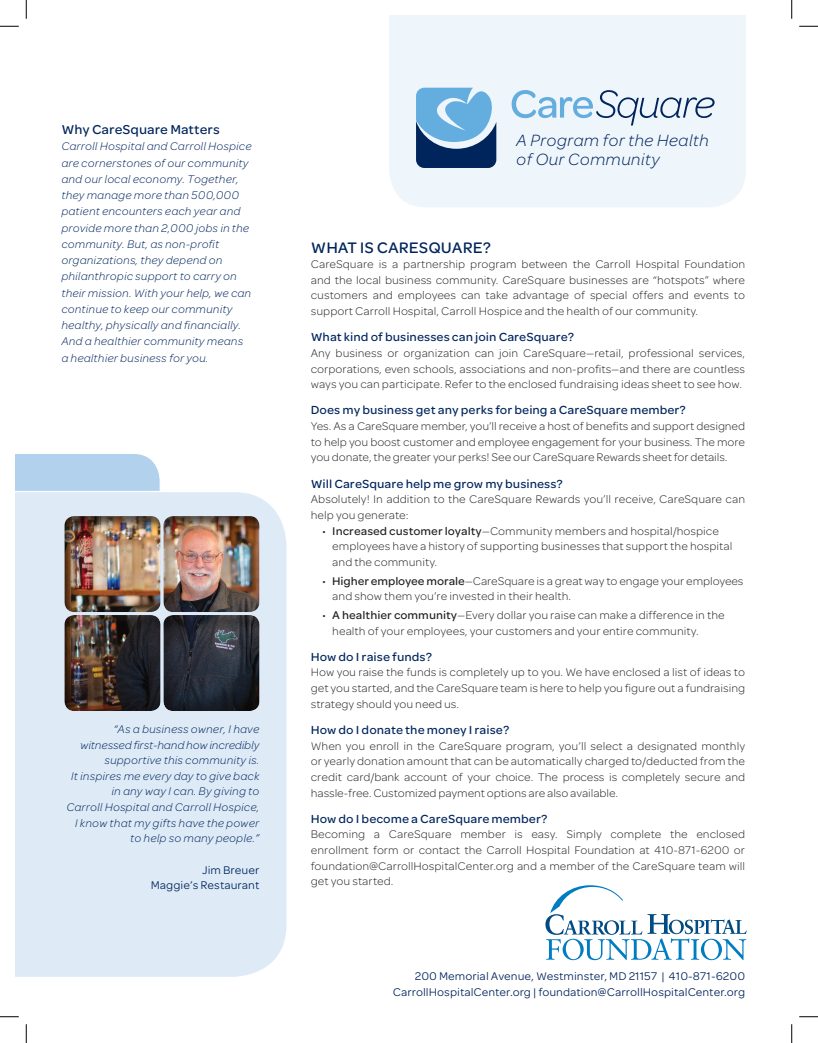
<style>
.page{position:relative;width:818px;height:1043px;background:#fff}
.page>*{position:absolute;margin:0;border:0;box-sizing:border-box;transform-origin:0 0}
.t1{font:italic 300 17.38px/18.9px "Omnes ATT";color:#00255d}
.t2{font:500 16.25px "Omnes ATT";color:#00255d}
.t3{font:500 13.75px "Omnes ATT";color:#00255d}
.t4{font:500 12.5px "Omnes ATT";color:#00255d}
.t5{font:300 11.88px/15.6px "Omnes ATT";color:#231f20;text-align:justify}
.t6{font:italic 300 11.88px/16.2px "Omnes ATT";color:#00255d;text-align:right}
.t7{font:11.88px/15.6px "Omnes ATT";color:#00255d;text-align:right}
.s1{font-weight:500}
</style>
<div class="page">
<div style="left:389px;top:15px;width:357px;height:192px;background:#eef5fb"></div>
<div style="left:15px;top:454px;width:145px;height:37px;background:#b2d1ed"></div>
<div style="left:15px;top:492px;width:272px;height:485px;background:#deebf7"></div>
<div style="left:63px;top:515px;width:197px;height:197px;background:#231f20;opacity:.75"></div>
<svg style="left:416px;top:81px;width:80px;height:87px;background:#6795be"></svg>
<svg style="left:511px;top:90px;width:203px;height:35px;background:#c7d9e8"></svg>
<svg style="left:545px;top:885px;width:201px;height:75px"></svg>
<svg style="left:0;top:25px;width:19px;height:2px"></svg>
<svg style="left:799px;top:25px;width:19px;height:2px"></svg>
<svg style="left:0;top:1016px;width:19px;height:1px"></svg>
<svg style="left:799px;top:1016px;width:19px;height:1px"></svg>
<svg style="left:25px;top:0;width:2px;height:19px"></svg>
<svg style="left:25px;top:1024px;width:2px;height:18px"></svg>
<svg style="left:791px;top:0;width:1px;height:19px"></svg>
<svg style="left:791px;top:1024px;width:1px;height:18px"></svg>
<p class="t3" style="left:61px;top:120px;width:160px">Why CareSquare Matters</p>
<p class="t6" style="left:61px;top:138px;width:192px;text-align:left">Carroll Hospital and Carroll Hospice are cornerstones of our community and our local economy. Together, they manage more than 500,000 patient encounters each year and provide more than 2,000 jobs in the community. But, as non-profit organizations, they depend on philanthropic support to carry on their mission. With your help, we can continue to keep our community healthy, physically and financially.<br>And a healthier community means a healthier business for you.</p>
<h1 class="t1" style="left:516px;top:130px;width:194px">A Program for the Health of Our Community</h1>
<h2 class="t2" style="left:311px;top:236px;width:182px">WHAT IS CARESQUARE?</h2>
<p class="t5" style="left:311px;top:256px;width:436px">CareSquare is a partnership program between the Carroll Hospital Foundation and the local business community. CareSquare businesses are “hotspots” where customers and employees can take advantage of special offers and events to support Carroll Hospital, Carroll Hospice and the health of our community.</p>
<p class="t4" style="left:311px;top:328px;width:265px">What kind of businesses can join CareSquare?</p>
<p class="t5" style="left:311px;top:345px;width:436px">Any business or organization can join CareSquare—retail, professional services, corporations, even schools, associations and non-profits—and there are countless ways you can participate. Refer to the enclosed fundraising ideas sheet to see how.</p>
<p class="t4" style="left:311px;top:401px;width:376px">Does my business get any perks for being a CareSquare member?</p>
<p class="t5" style="left:311px;top:418px;width:436px">Yes. As a CareSquare member, you’ll receive a host of benefits and support designed to help you boost customer and employee engagement for your business. The more you donate, the greater your perks! See our CareSquare Rewards sheet for details.</p>
<p class="t4" style="left:311px;top:475px;width:254px">Will CareSquare help me grow my business?</p>
<p class="t5" style="left:311px;top:491px;width:436px">Absolutely! In addition to the CareSquare Rewards you’ll receive, CareSquare can help you generate:</p>
<p class="t5" style="left:332px;top:522px;width:401px;text-align:left;text-indent:-10px">• <span class="s1">Increased customer loyalty</span>—Community members and hospital/hospice employees have a history of supporting businesses that support the hospital and the community.</p>
<p class="t5" style="left:332px;top:572px;width:413px;text-indent:-10px">• <span class="s1">Higher employee morale</span>—CareSquare is a great way to engage your employees and show them you’re invested in their health.</p>
<p class="t5" style="left:332px;top:607px;width:394px;text-indent:-10px">• <span class="s1">A healthier community</span>—Every dollar you raise can make a difference in the health of your employees, your customers and your entire community.</p>
<p class="t4" style="left:311px;top:648px;width:123px">How do I raise funds?</p>
<p class="t5" style="left:311px;top:664px;width:436px">How you raise the funds is completely up to you. We have enclosed a list of ideas to get you started, and the CareSquare team is here to help you figure out a fundraising strategy should you need us.</p>
<p class="t4" style="left:311px;top:721px;width:200px">How do I donate the money I raise?</p>
<p class="t5" style="left:311px;top:737px;width:436px">When you enroll in the CareSquare program, you’ll select a designated monthly or yearly donation amount that can be automatically charged to/deducted from the credit card/bank account of your choice. The process is completely secure and hassle-free. Customized payment options are also available.</p>
<p class="t4" style="left:311px;top:810px;width:238px">How do I become a CareSquare member?</p>
<p class="t5" style="left:311px;top:826px;width:436px">Becoming a CareSquare member is easy. Simply complete the enclosed enrollment form or contact the Carroll Hospital Foundation at 410-871-6200 or foundation@CarrollHospitalCenter.org and a member of the CareSquare team will get you started.</p>
<p class="t6" style="left:66px;top:721px;width:195px;line-height:15.6px">“As a business owner, I have witnessed first-hand how incredibly supportive this community is.<br>It inspires me every day to give back in any way I can. By giving to<br>Carroll Hospital and Carroll Hospice,<br>I know that my gifts have the power to help so many people.”</p>
<p class="t7" style="left:151px;top:861px;width:110px">Jim Breuer<br>Maggie’s Restaurant</p>
<p class="t7" style="left:393px;top:967px;width:354px;line-height:16.2px">200 Memorial Avenue, Westminster, MD 21157 | 410-871-6200<br>CarrollHospitalCenter.org | foundation@CarrollHospitalCenter.org</p>
</div>
